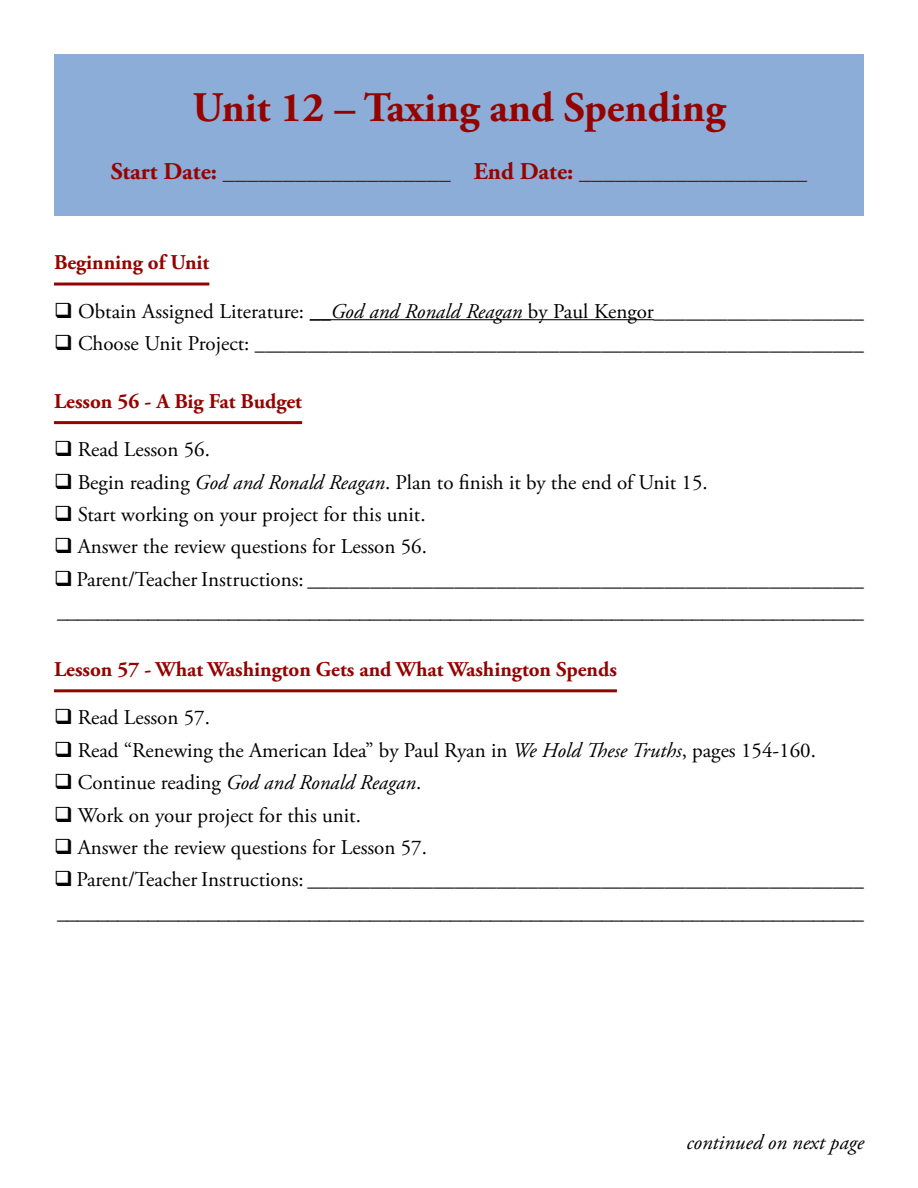
<style>
.page{position:relative;width:918px;height:1188px;background:#fff}
.page>*{position:absolute;margin:0;border:0;box-sizing:border-box;transform-origin:0 0}
.t1{font:700 42px "Adobe Garamond Pro";color:#950300}
.t2{font:700 24px "Adobe Garamond Pro";color:#950300}
.t3{font:21px/32.4px "Adobe Garamond Pro";color:#000}
.t4{font:700 21px "Adobe Garamond Pro";color:#950300}
.t5{font:italic 21px "Adobe Garamond Pro";color:#000}
.s1{font-style:italic}
.s2{font-style:normal}
</style>
<div class="page">
<hr style="left:54px;top:283px;width:155px;height:3px;background:#950300">
<hr style="left:310px;top:319px;width:344px;height:1px;background:#000">
<hr style="left:54px;top:421px;width:248px;height:3px;background:#950300">
<hr style="left:54px;top:689px;width:563px;height:3px;background:#950300">
<div style="left:54px;top:54px;width:810px;height:162px;background:#8badd8"></div>
<h1 class="t1" style="left:193px;top:84px;width:534px">Unit 12 – Taxing and Spending</h1>
<p class="t2" style="left:111px;top:157px;width:698px">Start Date: ___________________ End Date: ___________________</p>
<p class="t4" style="left:54px;top:250px;width:157px">Beginning of Unit</p>
<p class="t3" style="left:54px;top:296px;width:811px">❑ Obtain Assigned Literature: __<span class="s1">God and Ronald Reagan</span> by Paul Kengor____________________</p>
<p class="t3" style="left:54px;top:328px;width:811px">❑ Choose Unit Project: __________________________________________________________</p>
<p class="t4" style="left:54px;top:389px;width:250px">Lesson 56 - A Big Fat Budget</p>
<p class="t3" style="left:54px;top:434px;width:158px">❑ Read Lesson 56.</p>
<p class="t3" style="left:54px;top:467px;width:655px">❑ Begin reading <span class="s1">God and Ronald Reagan</span>. Plan to finish it by the end of Unit 15.</p>
<p class="t3" style="left:54px;top:499px;width:373px">❑ Start working on your project for this unit.</p>
<p class="t3" style="left:54px;top:531px;width:374px">❑ Answer the review questions for Lesson 56.</p>
<p class="t3" style="left:54px;top:564px;width:811px">❑ Parent/Teacher Instructions: _____________________________________________________ ________________________________________________________________________________</p>
<p class="t4" style="left:54px;top:657px;width:564px">Lesson 57 - What Washington Gets and What Washington Spends</p>
<p class="t3" style="left:54px;top:702px;width:158px">❑ Read Lesson 57.</p>
<p class="t3" style="left:54px;top:735px;width:764px">❑ Read “Renewing the American Idea” by Paul Ryan in <span class="s1">We Hold These Truths</span>, pages 154-160.</p>
<p class="t5" style="left:54px;top:770px;width:369px">❑ <span class="s2">Continue reading</span> God and Ronald Reagan<span class="s2">.</span></p>
<p class="t3" style="left:54px;top:800px;width:308px">❑ Work on your project for this unit.</p>
<p class="t3" style="left:54px;top:832px;width:374px">❑ Answer the review questions for Lesson 57.</p>
<p class="t3" style="left:54px;top:864px;width:811px">❑ Parent/Teacher Instructions: _____________________________________________________ ________________________________________________________________________________</p>
<p class="t5" style="left:687px;top:1130px;width:179px">continued on next page</p>
</div>
